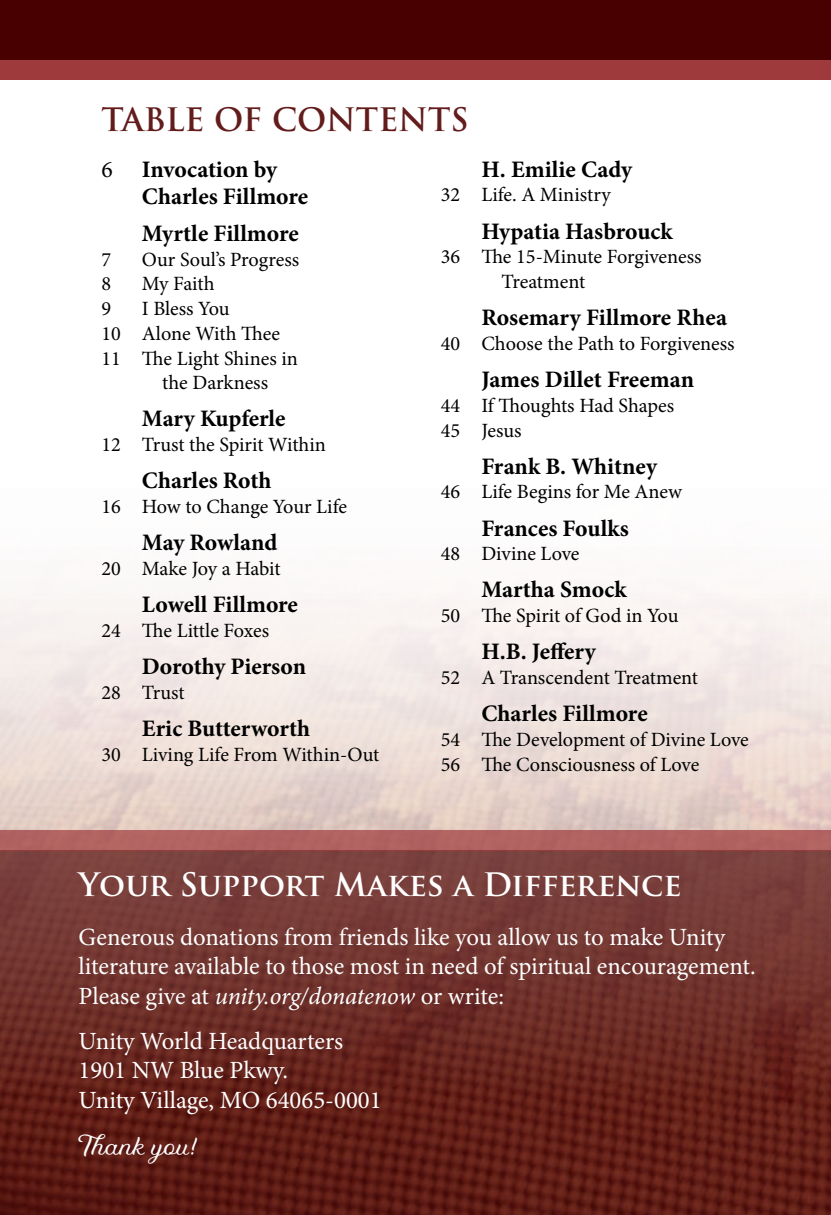
<style>
.page{position:relative;width:831px;height:1215px;background:#fff}
.page>*{position:absolute;margin:0;border:0;box-sizing:border-box;transform-origin:0 0}
.t1{font:700 31.5px "Trajan Pro";letter-spacing:-.005em;color:#fff}
.t2{font:700 31.5px "Trajan Pro";color:#631c1c}
.t3{font:30.38px "Kamila";letter-spacing:.01em;color:#fff}
.t4{font:24.75px/29.2px "Minion Pro";color:#fff}
.t5{font:700 23.62px/27px "Minion Pro";color:#000}
.t6{font:20.25px/24.8px "Minion Pro";letter-spacing:-.005em;color:#000}
.s1{font-weight:400}
.s2{font-style:italic}
</style>
<div class="page">
<div style="left:0;top:0;width:830px;height:61px;background:#490000"></div>
<div style="left:0;top:61px;width:830px;height:19px;background:#9e3a3b"></div>
<svg style="left:0;top:850px;width:830px;height:365px;background:#6a2b25"></svg>
<div style="left:0;top:830px;width:830px;height:20px;background:#b06361"></div>
<h1 class="t2" style="left:101px;top:100px;width:369px">TABLE OF CONTENTS</h1>
<p class="t5" style="left:142px;top:155px;width:168px;text-indent:-40px"><span class="s1">6</span> Invocation by<br>Charles Fillmore</p>
<p class="t5" style="left:142px;top:220px;width:158px">Myrtle Fillmore</p>
<p class="t6" style="left:101px;top:247px;width:11px">7</p>
<p class="t6" style="left:142px;top:247px;width:159px">Our Soul’s Progress</p>
<p class="t6" style="left:101px;top:272px;width:11px">8</p>
<p class="t6" style="left:142px;top:272px;width:74px">My Faith</p>
<p class="t6" style="left:101px;top:296px;width:11px">9</p>
<p class="t6" style="left:142px;top:296px;width:89px">I Bless You</p>
<p class="t6" style="left:101px;top:321px;width:180px">10 Alone With Thee</p>
<p class="t6" style="left:101px;top:346px;width:198px">11 The Light Shines in</p>
<p class="t6" style="left:162px;top:371px;width:107px">the Darkness</p>
<p class="t5" style="left:142px;top:405px;width:145px">Mary Kupferle</p>
<p class="t6" style="left:101px;top:433px;width:226px">12 Trust the Spirit Within</p>
<p class="t5" style="left:142px;top:467px;width:131px">Charles Roth</p>
<p class="t6" style="left:101px;top:494px;width:247px">16 How to Change Your Life</p>
<p class="t5" style="left:142px;top:529px;width:137px">May Rowland</p>
<p class="t6" style="left:101px;top:556px;width:181px">20 Make Joy a Habit</p>
<p class="t5" style="left:142px;top:591px;width:157px">Lowell Fillmore</p>
<p class="t6" style="left:101px;top:618px;width:169px">24 The Little Foxes</p>
<p class="t5" style="left:142px;top:653px;width:166px">Dorothy Pierson</p>
<p class="t6" style="left:101px;top:680px;width:85px">28 Trust</p>
<p class="t5" style="left:142px;top:715px;width:170px">Eric Butterworth</p>
<p class="t6" style="left:101px;top:742px;width:279px">30 Living Life From Within-Out</p>
<p class="t5" style="left:481px;top:155px;width:152px">H. Emilie Cady</p>
<p class="t6" style="left:440px;top:183px;width:171px">32 Life. A Ministry</p>
<p class="t5" style="left:481px;top:217px;width:193px">Hypatia Hasbrouck</p>
<p class="t6" style="left:501px;top:245px;width:201px;text-indent:-61px">36 The 15-Minute Forgiveness<br>Treatment</p>
<p class="t5" style="left:481px;top:304px;width:247px">Rosemary Fillmore Rhea</p>
<p class="t6" style="left:440px;top:331px;width:295px">40 Choose the Path to Forgiveness</p>
<p class="t5" style="left:481px;top:366px;width:214px">James Dillet Freeman</p>
<p class="t6" style="left:440px;top:393px;width:235px">44 If Thoughts Had Shapes<br>45 Jesus</p>
<p class="t5" style="left:481px;top:452px;width:177px">Frank B. Whitney</p>
<p class="t6" style="left:440px;top:480px;width:243px">46 Life Begins for Me Anew</p>
<p class="t5" style="left:481px;top:514px;width:149px">Frances Foulks</p>
<p class="t6" style="left:440px;top:542px;width:140px">48 Divine Love</p>
<p class="t5" style="left:481px;top:576px;width:147px">Martha Smock</p>
<p class="t6" style="left:440px;top:604px;width:239px">50 The Spirit of God in You</p>
<p class="t5" style="left:481px;top:638px;width:116px">H.B. Jeffery</p>
<p class="t6" style="left:440px;top:665px;width:259px">52 A Transcendent Treatment</p>
<p class="t5" style="left:481px;top:700px;width:168px">Charles Fillmore</p>
<p class="t6" style="left:440px;top:727px;width:309px">54 The Development of Divine Love<br>56 The Consciousness of Love</p>
<h1 class="t1" style="left:79px;top:865px;width:604px">Your Support Makes a Difference</h1>
<p class="t4" style="left:79px;top:923px;width:678px">Generous donations from friends like you allow us to make Unity literature available to those most in need of spiritual encouragement.<br>Please give at <span class="s2">unity.org/donatenow</span> or write:</p>
<p class="t4" style="left:79px;top:1027px;width:304px">Unity World Headquarters<br>1901 NW Blue Pkwy.<br>Unity Village, MO 64065-0001</p>
<h2 class="t3" style="left:79px;top:1125px;width:120px">Thank you!</h2>
</div>
